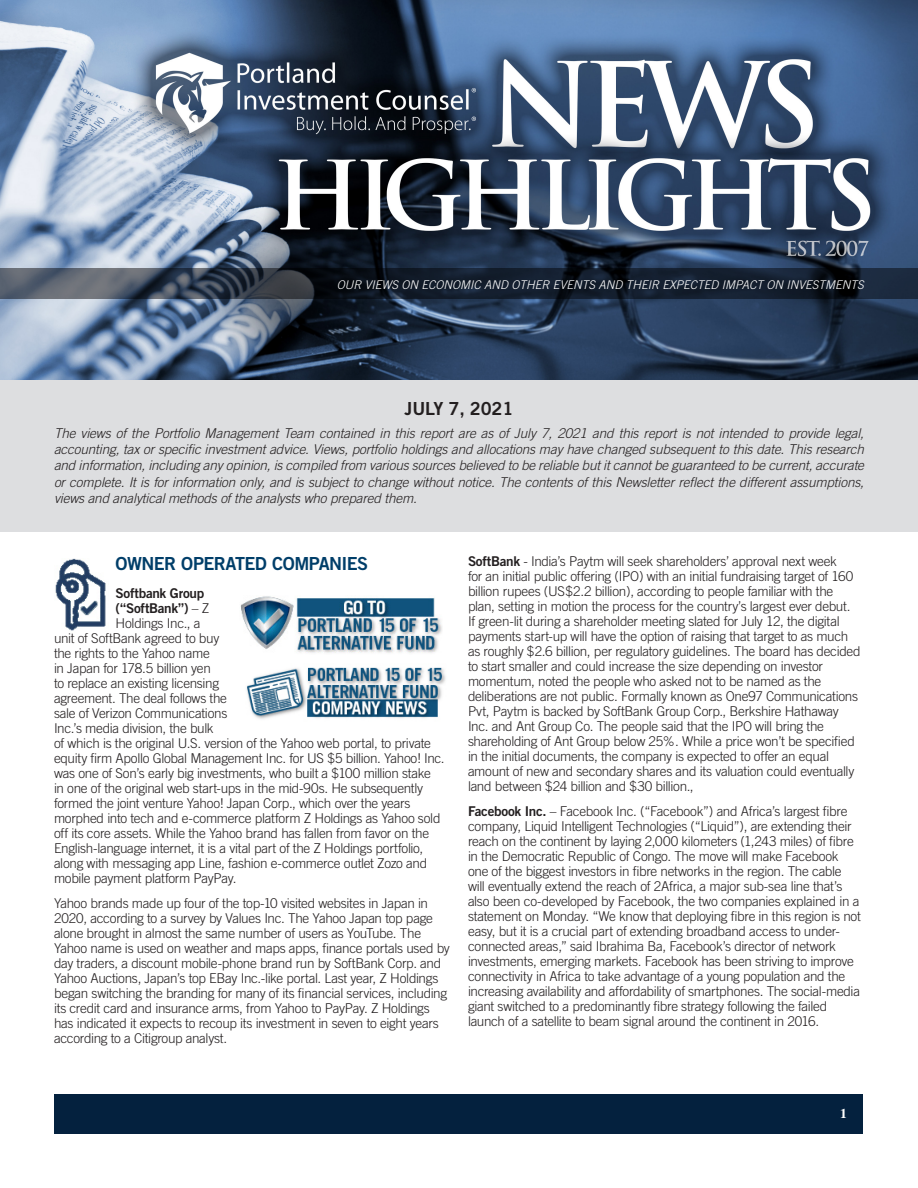
<style>
.page{position:relative;width:918px;height:1188px;background:#fff}
.page>*{position:absolute;margin:0;border:0;box-sizing:border-box;transform-origin:0 0}
.Article_-_Body{font:18px "Trade Gothic Bold Two";letter-spacing:-.035em;color:#003e69}
.t1{font:18px "Trade Gothic Bold Two";letter-spacing:-.01em;color:#231f20}
.Article_-_Body-2{font:300 13.5px/15px "Trade Gothic";letter-spacing:-.025em;color:#231f20}
.t2{font:italic 300 13.5px/16.2px "Trade Gothic";letter-spacing:-.01em;color:#231f20;text-align:justify}
.Article_-_Body-3{font:13.5px "Trade Gothic Bold Two";letter-spacing:-.02em;color:#231f20}
.t3{font:700 13.5px "Times";color:#fff}
.t4{font:italic 300 12px "Trade Gothic";color:#fff}
.s1{font-family:"Trade Gothic";font-weight:300}
.s2{font-family:"Trade Gothic Bold Two";font-weight:400}
</style>
<div class="page">
<div style="left:55px;top:1094px;width:808px;height:39px;background:#04213e"></div>
<img style="left:0;top:0;width:918px;height:380px">
<svg style="left:0;top:268px;width:918px;height:31px;background:#232c39"></svg>
<img style="left:55px;top:558px;width:51px;height:73px">
<div style="left:0;top:380px;width:918px;height:151px;background:#dddee0"></div>
<img style="left:247px;top:667px;width:199px;height:52px">
<img style="left:240px;top:596px;width:202px;height:57px">
<p class="t4" style="left:337px;top:277px;width:529px">OUR VIEWS ON ECONOMIC AND OTHER EVENTS AND THEIR EXPECTED IMPACT ON INVESTMENTS</p>
<p class="t1" style="left:405px;top:397px;width:110px">JULY 7, 2021</p>
<p class="t2" style="left:54px;top:425px;width:812px">The views of the Portfolio Management Team contained in this report are as of July 7, 2021 and this report is not intended to provide legal, accounting, tax or specific investment advice. Views, portfolio holdings and allocations may have changed subsequent to this date. This research and information, including any opinion, is compiled from various sources believed to be reliable but it cannot be guaranteed to be current, accurate or complete. It is for information only, and is subject to change without notice. The contents of this Newsletter reflect the different assumptions, views and analytical methods of the analysts who prepared them.</p>
<p class="Article_-_Body" style="left:116px;top:552px;width:254px">OWNER OPERATED COMPANIES</p>
<p class="Article_-_Body-3" style="left:116px;top:585px;width:90px">Softbank Group</p>
<p class="Article_-_Body-3" style="left:116px;top:600px;width:95px">(“SoftBank”) <span class="s1">– Z</span></p>
<p class="Article_-_Body-2" style="left:116px;top:616px;width:86px">Holdings Inc., a</p>
<p class="Article_-_Body-2" style="left:54px;top:631px;width:167px">unit of SoftBank agreed to buy</p>
<p class="Article_-_Body-2" style="left:54px;top:646px;width:157px">the rights to the Yahoo name</p>
<p class="Article_-_Body-2" style="left:54px;top:661px;width:158px">in Japan for 178.5 billion yen</p>
<p class="Article_-_Body-2" style="left:54px;top:676px;width:167px">to replace an existing licensing</p>
<p class="Article_-_Body-2" style="left:54px;top:691px;width:175px">agreement. The deal follows the</p>
<p class="Article_-_Body-2" style="left:54px;top:706px;width:175px">sale of Verizon Communications</p>
<p class="Article_-_Body-2" style="left:54px;top:721px;width:161px">Inc.’s media division, the bulk</p>
<p class="Article_-_Body-2" style="left:54px;top:736px;width:378px">of which is the original U.S. version of the Yahoo web portal, to private</p>
<p class="Article_-_Body-2" style="left:54px;top:751px;width:392px">equity firm Apollo Global Management Inc. for US $5 billion. Yahoo! Inc.</p>
<p class="Article_-_Body-2" style="left:54px;top:766px;width:378px">was one of Son’s early big investments, who built a $100 million stake</p>
<p class="Article_-_Body-2" style="left:54px;top:781px;width:371px">in one of the original web start-ups in the mid-90s. He subsequently</p>
<p class="Article_-_Body-2" style="left:54px;top:796px;width:358px">formed the joint venture Yahoo! Japan Corp., which over the years</p>
<p class="Article_-_Body-2" style="left:54px;top:811px;width:388px">morphed into tech and e-commerce platform Z Holdings as Yahoo sold</p>
<p class="Article_-_Body-2" style="left:54px;top:826px;width:377px">off its core assets. While the Yahoo brand has fallen from favor on the</p>
<p class="Article_-_Body-2" style="left:54px;top:841px;width:371px">English-language internet, it is a vital part of the Z Holdings portfolio,</p>
<p class="Article_-_Body-2" style="left:54px;top:856px;width:375px">along with messaging app Line, fashion e-commerce outlet Zozo and</p>
<p class="Article_-_Body-2" style="left:54px;top:871px;width:184px">mobile payment platform PayPay.</p>
<p class="Article_-_Body-2" style="left:54px;top:895px;width:397px">Yahoo brands made up four of the top-10 visited websites in Japan in 2020, according to a survey by Values Inc. The Yahoo Japan top page alone brought in almost the same number of users as YouTube. The Yahoo name is used on weather and maps apps, finance portals used by day traders, a discount mobile-phone brand run by SoftBank Corp. and Yahoo Auctions, Japan’s top EBay Inc.-like portal. Last year, Z Holdings began switching the branding for many of its financial services, including its credit card and insurance arms, from Yahoo to PayPay. Z Holdings has indicated it expects to recoup its investment in seven to eight years according to a Citigroup analyst.</p>
<p class="Article_-_Body-2" style="left:468px;top:554px;width:394px"><span class="s2">SoftBank</span> - India’s Paytm will seek shareholders’ approval next week<br>for an initial public offering (IPO) with an initial fundraising target of 160 billion rupees (US$2.2 billion), according to people familiar with the plan, setting in motion the process for the country’s largest ever debut.<br>If green-lit during a shareholder meeting slated for July 12, the digital payments start-up will have the option of raising that target to as much as roughly $2.6 billion, per regulatory guidelines. The board has decided to start smaller and could increase the size depending on investor momentum, noted the people who asked not to be named as the deliberations are not public. Formally known as One97 Communications Pvt, Paytm is backed by SoftBank Group Corp., Berkshire Hathaway Inc. and Ant Group Co. The people said that the IPO will bring the shareholding of Ant Group below 25%. While a price won’t be specified in the initial documents, the company is expected to offer an equal amount of new and secondary shares and its valuation could eventually land between $24 billion and $30 billion.,</p>
<p class="Article_-_Body-2" style="left:468px;top:803px;width:394px"><span class="s2">Facebook Inc.</span> – Facebook Inc. (“Facebook”) and Africa’s largest fibre company, Liquid Intelligent Technologies (“Liquid”), are extending their reach on the continent by laying 2,000 kilometers (1,243 miles) of fibre in the Democratic Republic of Congo. The move will make Facebook one of the biggest investors in fibre networks in the region. The cable will eventually extend the reach of 2Africa, a major sub-sea line that’s also been co-developed by Facebook, the two companies explained in a statement on Monday. “We know that deploying fibre in this region is not easy, but it is a crucial part of extending broadband access to under&shy;connected areas,” said Ibrahima Ba, Facebook’s director of network investments, emerging markets. Facebook has been striving to improve connectivity in Africa to take advantage of a young population and the increasing availability and affordability of smartphones. The social-media giant switched to a predominantly fibre strategy following the failed launch of a satellite to beam signal around the continent in 2016.</p>
<p class="t3" style="left:840px;top:1100px;width:8px">1</p>
</div>
